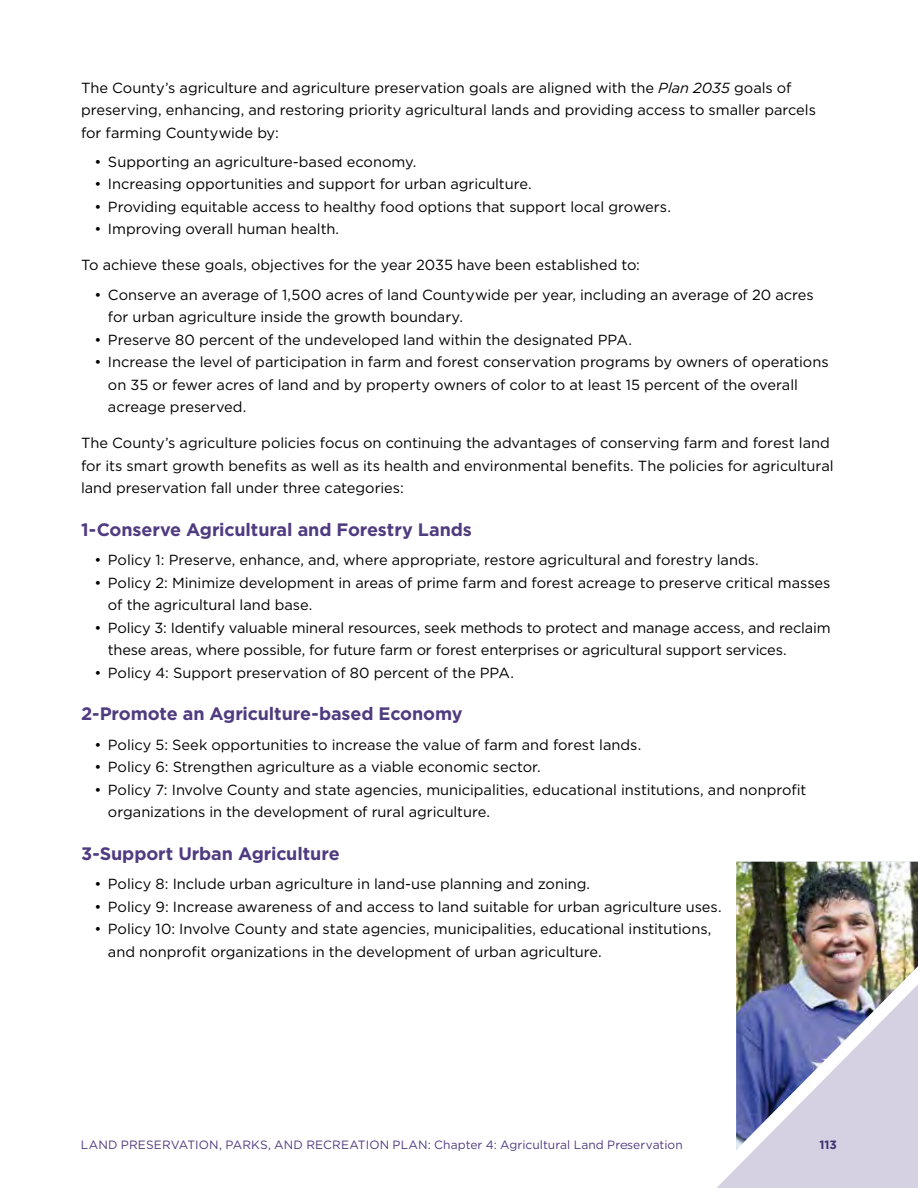
<style>
.page{position:relative;width:918px;height:1188px;background:#fff}
.page>*{position:absolute;margin:0;border:0;box-sizing:border-box;transform-origin:0 0}
.t1{font:700 18px "Gotham";letter-spacing:-.005em;color:#4f3b80}
.t2{font:14.7px/22.5px "Gotham";letter-spacing:-.005em;color:#000}
.t3{font:12px "Gotham";letter-spacing:.01em;color:#4f3b80}
.t4{font:700 12px "Gotham";color:#4f3b80}
.s1{font-style:italic}
</style>
<div class="page">
<svg style="left:717px;top:1150px;width:201px;height:38px;background:#d8d5e4"></svg>
<img style="left:736px;top:862px;width:182px;height:288px">
<p class="t2" style="left:81px;top:76px;width:737px">The County’s agriculture and agriculture preservation goals are aligned with the <span class="s1">Plan 2035</span> goals of preserving, enhancing, and restoring priority agricultural lands and providing access to smaller parcels for farming Countywide by:</p>
<p class="t2" style="left:94px;top:150px;width:323px">• Supporting an agriculture-based economy.</p>
<p class="t2" style="left:95px;top:173px;width:439px">• Increasing opportunities and support for urban agriculture.</p>
<p class="t2" style="left:94px;top:195px;width:578px">• Providing equitable access to healthy food options that support local growers.</p>
<p class="t2" style="left:94px;top:218px;width:246px">• Improving overall human health.</p>
<p class="t2" style="left:81px;top:254px;width:560px">To achieve these goals, objectives for the year 2035 have been established to:</p>
<p class="t2" style="left:108px;top:283px;width:707px;text-indent:-13px">• Conserve an average of 1,500 acres of land Countywide per year, including an average of 20 acres for urban agriculture inside the growth boundary.</p>
<p class="t2" style="left:94px;top:328px;width:539px">• Preserve 80 percent of the undeveloped land within the designated PPA.</p>
<p class="t2" style="left:108px;top:350px;width:722px;text-indent:-13px">• Increase the level of participation in farm and forest conservation programs by owners of operations on 35 or fewer acres of land and by property owners of color to at least 15 percent of the overall acreage preserved.</p>
<p class="t2" style="left:81px;top:431px;width:754px">The County’s agriculture policies focus on continuing the advantages of conserving farm and forest land for its smart growth benefits as well as its health and environmental benefits. The policies for agricultural land preservation fall under three categories:</p>
<p class="t1" style="left:81px;top:518px;width:393px">1-Conserve Agricultural and Forestry Lands</p>
<p class="t2" style="left:94px;top:548px;width:666px">• Policy 1: Preserve, enhance, and, where appropriate, restore agricultural and forestry lands.</p>
<p class="t2" style="left:108px;top:571px;width:724px;text-indent:-13px">• Policy 2: Minimize development in areas of prime farm and forest acreage to preserve critical masses of the agricultural land base.</p>
<p class="t2" style="left:108px;top:616px;width:724px;text-indent:-13px">• Policy 3: Identify valuable mineral resources, seek methods to protect and manage access, and reclaim these areas, where possible, for future farm or forest enterprises or agricultural support services.</p>
<p class="t2" style="left:94px;top:661px;width:421px">• Policy 4: Support preservation of 80 percent of the PPA.</p>
<p class="t1" style="left:81px;top:702px;width:383px">2-Promote an Agriculture-based Economy</p>
<p class="t2" style="left:94px;top:733px;width:548px">• Policy 5: Seek opportunities to increase the value of farm and forest lands.</p>
<p class="t2" style="left:94px;top:755px;width:448px">• Policy 6: Strengthen agriculture as a viable economic sector.</p>
<p class="t2" style="left:108px;top:778px;width:700px;text-indent:-13px">• Policy 7: Involve County and state agencies, municipalities, educational institutions, and nonprofit organizations in the development of rural agriculture.</p>
<p class="t1" style="left:81px;top:842px;width:260px">3-Support Urban Agriculture</p>
<p class="t2" style="left:94px;top:872px;width:497px">• Policy 8: Include urban agriculture in land-use planning and zoning.</p>
<p class="t2" style="left:94px;top:895px;width:629px">• Policy 9: Increase awareness of and access to land suitable for urban agriculture uses.</p>
<p class="t2" style="left:108px;top:917px;width:605px;text-indent:-13px">• Policy 10: Involve County and state agencies, municipalities, educational institutions, and nonprofit organizations in the development of urban agriculture.</p>
<p class="t3" style="left:81px;top:1137px;width:603px">LAND PRESERVATION, PARKS, AND RECREATION PLAN: Chapter 4: Agricultural Land Preservation</p>
<p class="t4" style="left:819px;top:1137px;width:19px">113</p>
</div>
